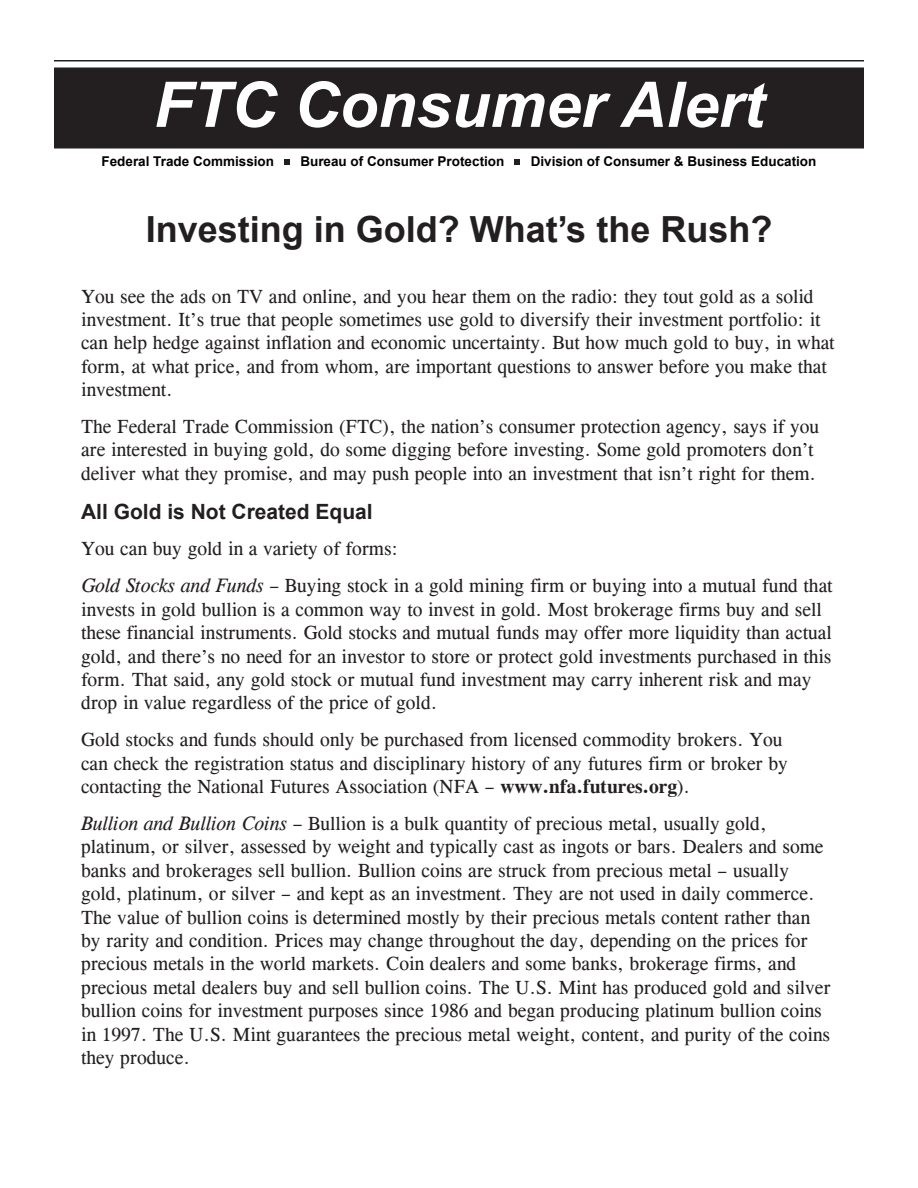
<style>
.page{position:relative;width:918px;height:1188px;background:#fff}
.page>*{position:absolute;margin:0;border:0;box-sizing:border-box;transform-origin:0 0}
.FTC_Consumer_Alert{font:italic 700 63px "Arial";color:#fff}
.t1{font:700 36px "Arial";color:#231f20}
.Body_Text{font:700 21px "Arial";color:#231f20}
.Body_Text-2{font:19.5px/23.4px "CG Times";color:#231f20}
.FTC__BCP__OCBE{font:700 13.5px "Arial";color:#000}
.s1{font-style:italic}
.s2{font-weight:700}
</style>
<div class="page">
<div style="left:55px;top:68px;width:808px;height:80px;background:#231f20"></div>
<hr style="left:54px;top:60px;width:810px;height:2px;background:#231f20">
<svg style="left:284px;top:159px;width:6px;height:6px"></svg>
<svg style="left:515px;top:159px;width:5px;height:6px"></svg>
<p class="FTC_Consumer_Alert" style="left:154px;top:64px;width:612px">FTC Consumer Alert</p>
<p class="FTC__BCP__OCBE" style="left:102px;top:153px;width:174px">Federal Trade Commission</p>
<p class="FTC__BCP__OCBE" style="left:300px;top:153px;width:206px">Bureau of Consumer Protection</p>
<p class="FTC__BCP__OCBE" style="left:531px;top:153px;width:287px">Division of Consumer &amp; Business Education</p>
<p class="t1" style="left:146px;top:206px;width:628px">Investing in Gold? What’s the Rush?</p>
<p class="Body_Text-2" style="left:81px;top:284px;width:755px">You see the ads on TV and online, and you hear them on the radio: they tout gold as a solid investment. It’s true that people sometimes use gold to diversify their investment portfolio: it can help hedge against inflation and economic uncertainty. But how much gold to buy, in what form, at what price, and from whom, are important questions to answer before you make that investment.</p>
<p class="Body_Text-2" style="left:81px;top:415px;width:740px">The Federal Trade Commission (FTC), the nation’s consumer protection agency, says if you are interested in buying gold, do some digging before investing. Some gold promoters don’t deliver what they promise, and may push people into an investment that isn’t right for them.</p>
<p class="Body_Text" style="left:81px;top:497px;width:293px">All Gold is Not Created Equal</p>
<p class="Body_Text-2" style="left:81px;top:537px;width:319px">You can buy gold in a variety of forms:</p>
<p class="Body_Text-2" style="left:81px;top:574px;width:753px"><span class="s1">Gold Stocks and Funds</span> – Buying stock in a gold mining firm or buying into a mutual fund that invests in gold bullion is a common way to invest in gold. Most brokerage firms buy and sell these financial instruments. Gold stocks and mutual funds may offer more liquidity than actual gold, and there’s no need for an investor to store or protect gold investments purchased in this form. That said, any gold stock or mutual fund investment may carry inherent risk and may drop in value regardless of the price of gold.</p>
<p class="Body_Text-2" style="left:81px;top:728px;width:709px">Gold stocks and funds should only be purchased from licensed commodity brokers. You can check the registration status and disciplinary history of any futures firm or broker by contacting the National Futures Association (NFA – <span class="s2">www.nfa.futures.org</span>).</p>
<p class="Body_Text-2" style="left:81px;top:812px;width:751px"><span class="s1">Bullion and Bullion Coins</span> – Bullion is a bulk quantity of precious metal, usually gold, platinum, or silver, assessed by weight and typically cast as ingots or bars. Dealers and some banks and brokerages sell bullion. Bullion coins are struck from precious metal – usually gold, platinum, or silver – and kept as an investment. They are not used in daily commerce.<br>The value of bullion coins is determined mostly by their precious metals content rather than by rarity and condition. Prices may change throughout the day, depending on the prices for precious metals in the world markets. Coin dealers and some banks, brokerage firms, and precious metal dealers buy and sell bullion coins. The U.S. Mint has produced gold and silver bullion coins for investment purposes since 1986 and began producing platinum bullion coins in 1997. The U.S. Mint guarantees the precious metal weight, content, and purity of the coins they produce.</p>
</div>
